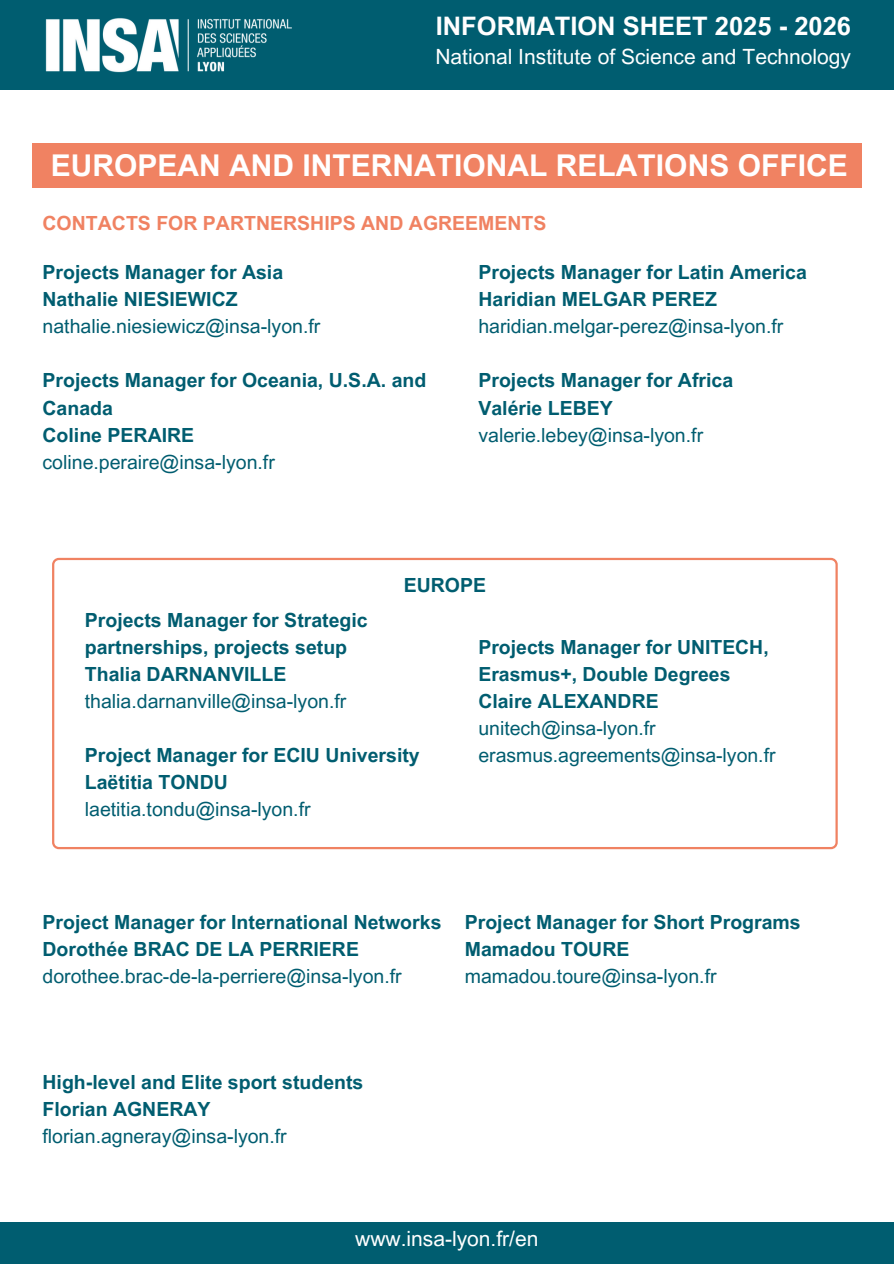
<style>
.page{position:relative;width:894px;height:1264px;background:#fff}
.page>*{position:absolute;margin:0;border:0;box-sizing:border-box;transform-origin:0 0}
.t1{font:700 30px "Arial MT Pro";color:#fff}
.t2{font:700 25.5px "Arial MT Pro";color:#fff}
.t3{font:21px "Arial MT Pro";color:#fff}
.t4{font:700 19.5px/27px "Arial MT Pro";color:#005d70}
.t5{font:19.5px "Arial MT Pro";color:#005d70}
.t6{font:700 19.5px "Arial MT Pro";color:#f08262}
.t7{font:700 19.35px/27px "Arial MT Pro";color:#005d70}
.t8{font:19.35px "Arial MT Pro";color:#005d70}
</style>
<div class="page">
<div style="left:0;top:0;width:893px;height:89px;background:#005d70"></div>
<img style="left:45px;top:18px;width:247px;height:55px">
<div style="left:0;top:1221px;width:893px;height:42px;background:#005d70"></div>
<div style="left:32px;top:143px;width:829px;height:45px;background:#f08262"></div>
<svg style="left:52px;top:558px;width:785px;height:291px"></svg>
<p class="t2" style="left:435px;top:16px;width:417px">INFORMATION SHEET 2025 - 2026</p>
<h2 class="t3" style="left:435px;top:49px;width:417px">National Institute of Science and Technology</h2>
<h1 class="t1" style="left:51px;top:154px;width:798px">EUROPEAN AND INTERNATIONAL RELATIONS OFFICE</h1>
<p class="t6" style="left:43px;top:216px;width:505px">CONTACTS FOR PARTNERSHIPS AND AGREEMENTS</p>
<p class="t4" style="left:478px;top:261px;width:330px">Projects Manager for Latin America</p>
<p class="t4" style="left:478px;top:288px;width:240px">Haridian MELGAR PEREZ</p>
<p class="t5" style="left:478px;top:319px;width:306px">haridian.melgar-perez@insa-lyon.fr</p>
<p class="t4" style="left:478px;top:369px;width:256px">Projects Manager for Africa</p>
<p class="t4" style="left:478px;top:396px;width:136px">Valérie LEBEY</p>
<p class="t5" style="left:478px;top:427px;width:226px">valerie.lebey@insa-lyon.fr</p>
<h3 class="t4" style="left:43px;top:261px;width:242px">Projects Manager for Asia</h3>
<p class="t4" style="left:43px;top:288px;width:196px">Nathalie NIESIEWICZ</p>
<p class="t5" style="left:43px;top:319px;width:279px">nathalie.niesiewicz@insa-lyon.fr</p>
<p class="t4" style="left:43px;top:369px;width:385px">Projects Manager for Oceania, U.S.A. and<br>Canada</p>
<p class="t4" style="left:43px;top:423px;width:153px">Coline PERAIRE</p>
<p class="t5" style="left:43px;top:454px;width:234px">coline.peraire@insa-lyon.fr</p>
<h3 class="t4" style="left:403px;top:574px;width:84px">EUROPE</h3>
<p class="t4" style="left:85px;top:609px;width:284px">Projects Manager for Strategic partnerships, projects setup</p>
<p class="t4" style="left:85px;top:663px;width:203px">Thalia DARNANVILLE</p>
<p class="t5" style="left:85px;top:694px;width:263px">thalia.darnanville@insa-lyon.fr</p>
<p class="t4" style="left:85px;top:744px;width:336px">Project Manager for ECIU University</p>
<p class="t4" style="left:85px;top:771px;width:144px">Laëtitia TONDU</p>
<p class="t5" style="left:85px;top:802px;width:227px">laetitia.tondu@insa-lyon.fr</p>
<p class="t7" style="left:478px;top:636px;width:292px">Projects Manager for UNITECH,<br>Erasmus+, Double Degrees</p>
<p class="t7" style="left:478px;top:690px;width:182px">Claire ALEXANDRE</p>
<p class="t8" style="left:478px;top:721px;width:179px">unitech@insa-lyon.fr</p>
<p class="t8" style="left:478px;top:748px;width:298px">erasmus.agreements@insa-lyon.fr</p>
<p class="t4" style="left:43px;top:911px;width:400px">Project Manager for International Networks</p>
<p class="t4" style="left:43px;top:938px;width:318px">Dorothée BRAC DE LA PERRIERE</p>
<p class="t5" style="left:43px;top:969px;width:360px">dorothee.brac-de-la-perriere@insa-lyon.fr</p>
<p class="t4" style="left:464px;top:911px;width:337px">Project Manager for Short Programs</p>
<p class="t4" style="left:464px;top:938px;width:166px">Mamadou TOURE</p>
<p class="t5" style="left:464px;top:969px;width:253px">mamadou.toure@insa-lyon.fr</p>
<p class="t4" style="left:43px;top:1070px;width:322px">High-level and Elite sport students</p>
<p class="t4" style="left:43px;top:1097px;width:169px">Florian AGNERAY</p>
<p class="t5" style="left:43px;top:1128px;width:246px">florian.agneray@insa-lyon.fr</p>
<p class="t3" style="left:355px;top:1230px;width:185px">www.insa-lyon.fr/en</p>
</div>
